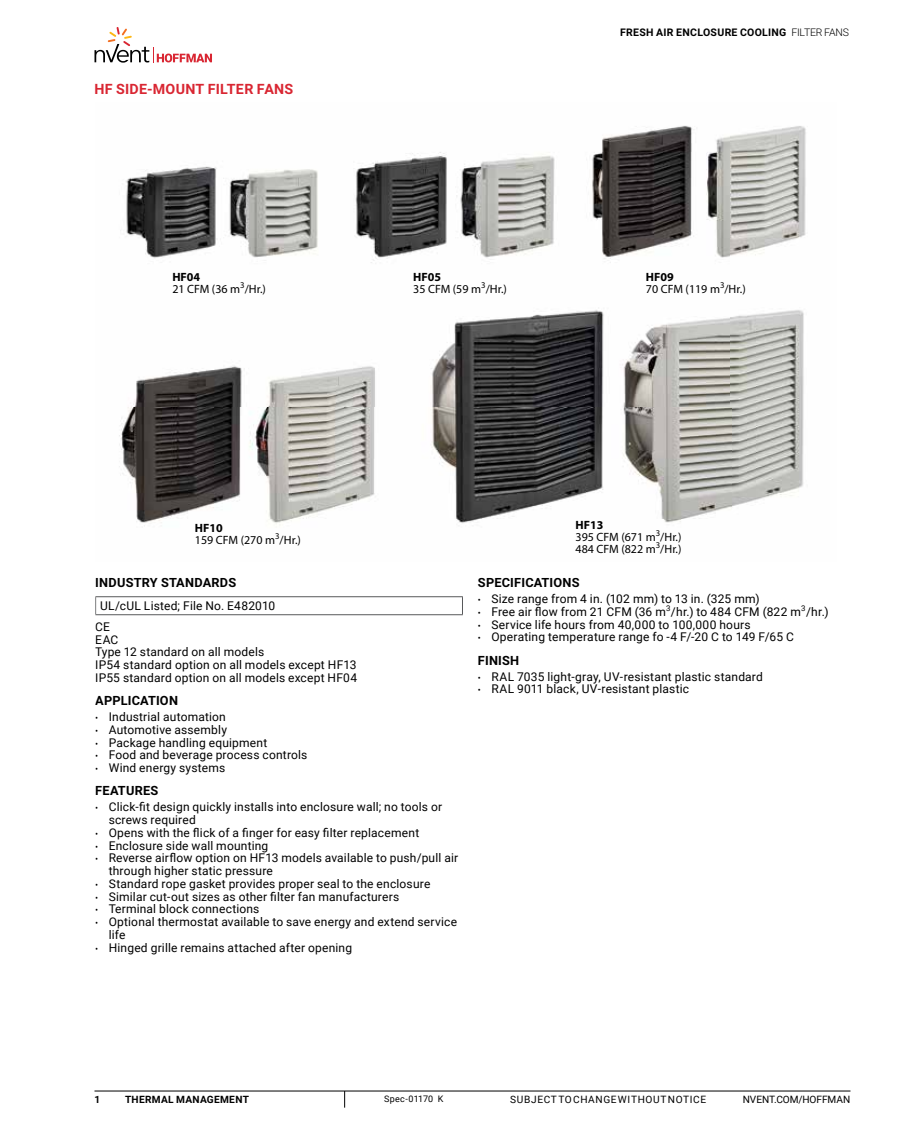
<style>
.page{position:relative;width:918px;height:1134px;background:#fff}
.page>*{position:absolute;margin:0;border:0;box-sizing:border-box;transform-origin:0 0}
.t1{font:700 14.25px "Roboto";letter-spacing:.015em;color:#d92632}
.t2{font:700 12.75px "Roboto";letter-spacing:.01em;color:#000}
.t3{font:12px/12.8px "Roboto";letter-spacing:.015em;color:#000}
.t4{font:12px/12px "Myriad Pro";color:#000}
.t5{font:700 10.5px "Roboto";letter-spacing:.025em;color:#000}
.t6{font:10.2px "Roboto";letter-spacing:.06em;color:#000}
.t7{font:700 10.2px "Roboto";letter-spacing:.03em;color:#000}
.t8{font:10.2px "Roboto";letter-spacing:-.005em;color:#000}
.t9{font:9px "Roboto";letter-spacing:.015em;color:#000}
.s1{font-weight:300}
.s2{font-weight:700}
.s3{font-size:9px}
</style>
<div class="page">
<svg style="left:95px;top:27px;width:117px;height:36px"></svg>
<hr style="left:94px;top:1091px;width:756px;height:1px;background:#000">
<svg style="left:344px;top:1091px;width:1px;height:17px"></svg>
<img style="left:119px;top:125px;width:687px;height:401px">
<hr style="left:95px;top:596px;width:368px;height:1px;background:#58595b">
<hr style="left:95px;top:614px;width:368px;height:1px;background:#58595b">
<svg style="left:462px;top:597px;width:1px;height:17px"></svg>
<p class="t1" style="left:94px;top:79px;width:200px">HF SIDE-MOUNT FILTER FANS</p>
<p class="t5" style="left:620px;top:25px;width:230px">FRESH AIR ENCLOSURE COOLING <span class="s1">FILTER FANS</span></p>
<p class="t4" style="left:172px;top:270px;width:95px"><span class="s2">HF04<br></span>21 CFM (36 m<sup>3</sup>/Hr.)</p>
<p class="t4" style="left:413px;top:270px;width:95px"><span class="s2">HF05<br></span>35 CFM (59 m<sup>3</sup>/Hr.)</p>
<p class="t4" style="left:646px;top:270px;width:101px"><span class="s2">HF09<br></span>70 CFM (119 m<sup>3</sup>/Hr.)</p>
<p class="t4" style="left:195px;top:522px;width:107px"><span class="s2">HF10<br></span>159 CFM (270 m<sup>3</sup>/Hr.)</p>
<p class="t2" style="left:95px;top:574px;width:9px">INDUS</p>
<p class="t2" style="left:134px;top:574px;width:87px">TRY STANDARDS</p>
<p class="t3" style="left:95px;top:595px;width:181px;line-height:20.7px;text-indent:5px">UL/cUL Listed; File No. E482010<br>CE</p>
<p class="t3" style="left:95px;top:633px;width:263px">EAC<br>Type 12 standard on all models<br>IP54 standard option on all models except HF13<br>IP55 standard option on all models except HF04</p>
<p class="t2" style="left:95px;top:692px;width:69px">APPLICATION</p>
<p class="t3" style="left:95px;top:710px;width:132px"><span class="s3">•</span> Industrial automation</p>
<p class="t3" style="left:95px;top:723px;width:133px"><span class="s3">•</span> Automotive assembly</p>
<p class="t3" style="left:95px;top:736px;width:174px"><span class="s3">•</span> Package handling equipment</p>
<p class="t3" style="left:95px;top:748px;width:214px"><span class="s3">•</span> Food and beverage process controls</p>
<p class="t3" style="left:95px;top:761px;width:132px"><span class="s3">•</span> Wind energy systems</p>
<p class="t2" style="left:95px;top:782px;width:40px">FEATURES</p>
<p class="t3" style="left:109px;top:800px;width:335px;text-indent:-14px"><span class="s3">•</span> Click-fit design quickly installs into enclosure wall; no tools or screws required</p>
<p class="t3" style="left:95px;top:826px;width:326px"><span class="s3">•</span> Opens with the flick of a finger for easy filter replacement</p>
<p class="t3" style="left:95px;top:839px;width:175px"><span class="s3">•</span> Enclosure side wall mounting</p>
<p class="t3" style="left:109px;top:851px;width:351px;text-indent:-14px"><span class="s3">•</span> Reverse airflow option on HF13 models available to push/pull air through higher static pressure</p>
<p class="t3" style="left:95px;top:877px;width:337px"><span class="s3">•</span> Standard rope gasket provides proper seal to the enclosure</p>
<p class="t3" style="left:95px;top:890px;width:305px"><span class="s3">•</span> Similar cut-out sizes as other filter fan manufacturers</p>
<p class="t3" style="left:95px;top:902px;width:166px"><span class="s3">•</span> Terminal block connections</p>
<p class="t3" style="left:109px;top:915px;width:350px;text-indent:-14px"><span class="s3">•</span> O ptional thermostat available to save energy and extend service life</p>
<p class="t3" style="left:95px;top:941px;width:258px"><span class="s3">•</span> Hinged grille remains attached after opening</p>
<p class="t4" style="left:576px;top:519px;width:107px"><span class="s2">HF13<br></span>395 CFM (671 m<sup>3</sup>/Hr.)<br>484 CFM (822 m<sup>3</sup>/Hr.)</p>
<p class="t2" style="left:478px;top:574px;width:80px">SPECI FICATIONS</p>
<p class="t3" style="left:478px;top:592px;width:283px"><span class="s3">•</span> Size range from 4 in. (102 mm) to 13 in. (325 mm)</p>
<p class="t3" style="left:478px;top:605px;width:352px"><span class="s3">•</span> Free air flow from 21 CFM (36 m<sup>3</sup>/hr.) to 484 CFM (822 m<sup>3</sup>/hr.)</p>
<p class="t3" style="left:478px;top:618px;width:274px"><span class="s3">•</span> Service life hours from 40,000 to 100,000 hours</p>
<p class="t3" style="left:478px;top:630px;width:318px"><span class="s3">•</span> Operating temperature range fo -4 F/-20 C to 149 F/65 C</p>
<p class="t2" style="left:478px;top:651px;width:15px">FINISH</p>
<p class="t3" style="left:478px;top:670px;width:287px"><span class="s3">•</span> RAL 7035 light-gray, UV-resistant plastic standard</p>
<p class="t3" style="left:478px;top:682px;width:213px"><span class="s3">•</span> RAL 9011 black, UV-resistant plastic</p>
<p class="t7" style="left:95px;top:1092px;width:7px">1</p>
<p class="t7" style="left:125px;top:1092px;width:123px">THERMAL MANAGEMENT</p>
<p class="t9" style="left:384px;top:1093px;width:61px">Spec-01170 K</p>
<p class="t6" style="left:510px;top:1092px;width:197px">SUBJECT TO CHANGE WITHOUT NOTICE</p>
<p class="t8" style="left:743px;top:1092px;width:107px">nVent.com/HOFFMAN</p>
</div>
